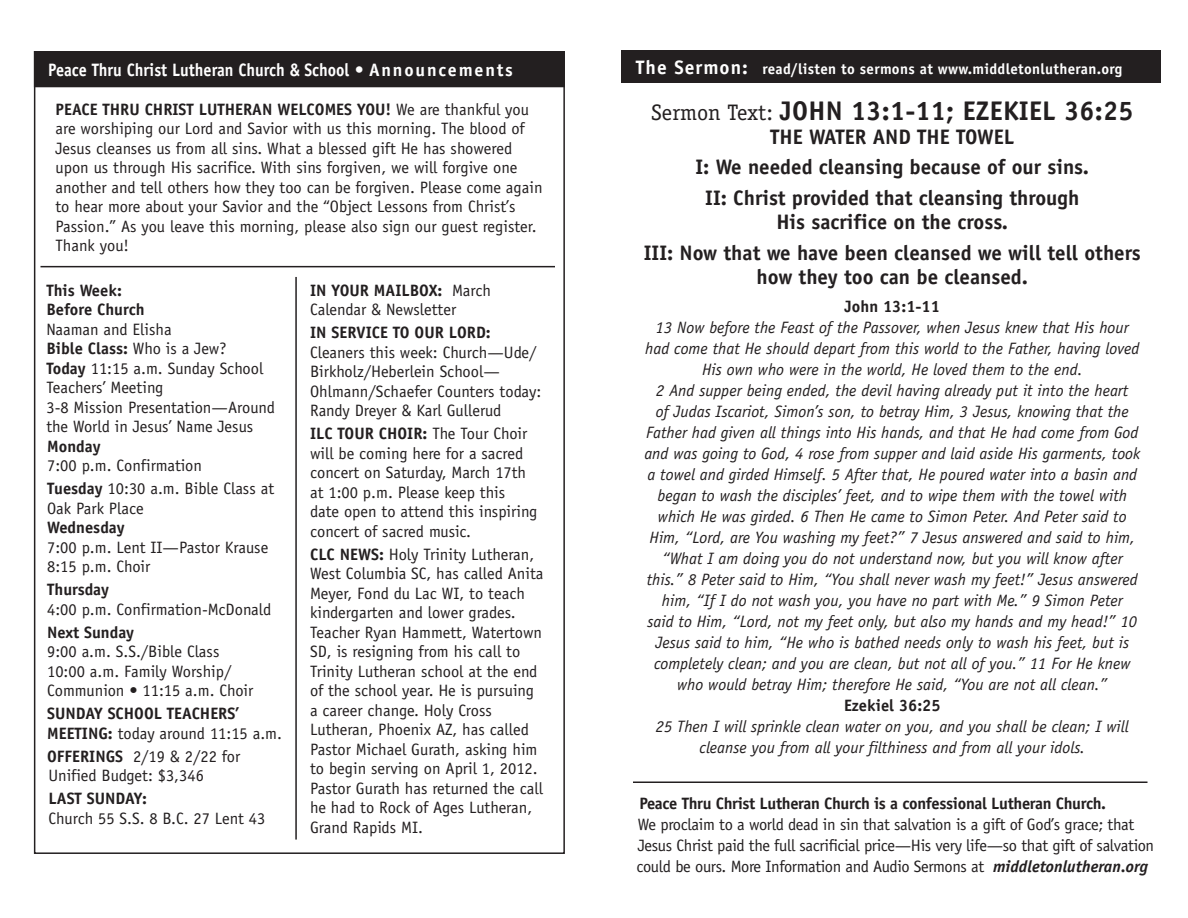
<style>
.page{position:relative;width:1188px;height:918px;background:#fff}
.page>*{position:absolute;margin:0;border:0;box-sizing:border-box;transform-origin:0 0}
.t1{font:700 27px "Officina Sans";letter-spacing:.01em;color:#231f20}
.t2{font:22.5px "Officina Serif";color:#231f20}
.t3{font:700 21px/24px "Officina Sans";color:#231f20;text-align:center}
.t4{font:700 18px "Officina Sans";color:#fff;scale:.9 1}
.scriputr_reading_hea{font:16.5px/19.5px "Officina Sans";color:#231f20}
.t5{font:italic 16.5px/21px "Officina Sans";color:#231f20;text-align:center}
.scriputr_reading_hea-2{font:16.5px/21px "Officina Sans";letter-spacing:-.02em;color:#231f20}
.scriputr_reading_hea-3{font:700 16.5px "Officina Sans";letter-spacing:-.02em;color:#231f20}
.scriputr_reading_hea-4{font:700 16.5px/19.5px "Officina Sans";color:#231f20}
.t6{font:700 15px "Officina Sans";letter-spacing:.02em;color:#fff}
.s1{font-weight:700}
.s2{font-weight:400}
.s3{font-size:19.5px}
.s4{font-family:"Officina Sans";font-weight:700;font-size:27px}
.s5{font-weight:700;font-style:italic}
</style>
<div class="page">
<div style="left:621px;top:50px;width:540px;height:33px;background:#231f20"></div>
<div style="left:35px;top:52px;width:529px;height:35px;background:#231f20"></div>
<div style="left:34px;top:51px;width:531px;height:36px;border:2px solid #231f20"></div>
<hr style="left:295px;top:277px;width:2px;height:563px;background:#231f20">
<hr style="left:40px;top:266px;width:515px;height:1px;background:#231f20">
<hr style="left:633px;top:782px;width:515px;height:1px;background:#231f20">
<p class="t4" style="left:48px;top:58px;width:518px">Peace Thru Christ Lutheran Church &amp; School • Announcements</p>
<p class="scriputr_reading_hea" style="left:56px;top:100px;width:489px"><span class="s1">PEACE THRU CHRIST LUTHERAN WELCOMES YOU!</span> We are thankful you are worshiping our Lord and Savior with us this morning. The blood of Jesus cleanses us from all sins. What a blessed gift He has showered upon us through His sacrifice. With sins forgiven, we will forgive one another and tell others how they too can be forgiven. Please come again to hear more about your Savior and the “Object Lessons from Christ’s Passion.” As you leave this morning, please also sign our guest register.<br>Thank you!</p>
<p class="scriputr_reading_hea" style="left:46px;top:281px;width:230px"><span class="s1">This Week:<br>Before Church<br></span>Naaman and Elisha<br><span class="s1">Bible Class:</span> Who is a Jew?<br><span class="s1">Today</span> 11:15 a.m. Sunday School<br>Teachers’ Meeting<br>3-8 Mission Presentation—Around the World in Jesus’ Name Jesus<br><span class="s1">Monday<br></span>7:00 p.m. Confirmation</p>
<p class="scriputr_reading_hea" style="left:47px;top:479px;width:228px"><span class="s1">Tuesday</span> 10:30 a.m. Bible Class at<br>Oak Park Place<br><span class="s1">Wednesday<br></span>7:00 p.m. Lent II—Pastor Krause<br>8:15 p.m. Choir</p>
<p class="scriputr_reading_hea" style="left:47px;top:580px;width:226px"><span class="s1">Thursday<br></span>4:00 p.m. Confirmation-McDonald</p>
<p class="scriputr_reading_hea" style="left:47px;top:623px;width:208px"><span class="s1">Next Sunday<br></span>9:00 a.m. S.S./Bible Class<br>10:00 a.m. Family Worship/<br>Communion • 11:15 a.m. Choir</p>
<p class="scriputr_reading_hea-4" style="left:47px;top:704px;width:236px">SUNDAY SCHOOL TEACHERS’<br>MEETING: <span class="s2">today around 11:15 a.m.</span></p>
<p class="scriputr_reading_hea" style="left:47px;top:747px;width:195px"><span class="s1">OFFERINGS</span> 2/19 &amp; 2/22 for<br>Unified Budget: $3,346</p>
<p class="scriputr_reading_hea" style="left:49px;top:789px;width:218px"><span class="s1">LAST SUNDAY:<br></span>Church 55 S.S. 8 B.C. 27 Lent 43</p>
<p class="scriputr_reading_hea" style="left:310px;top:281px;width:182px"><span class="s1">IN YOUR MAILBOX:</span> March<br>Calendar &amp; Newsletter</p>
<p class="scriputr_reading_hea" style="left:310px;top:323px;width:233px"><span class="s1">IN SERVICE TO OUR LORD:<br></span>Cleaners this week: Church—Ude/<br>Birkholz/Heberlein School—<br>Ohlmann/Schaefer Counters today:<br>Randy Dreyer &amp; Karl Gullerud</p>
<p class="scriputr_reading_hea" style="left:310px;top:424px;width:229px"><span class="s1">ILC TOUR CHOIR:</span> The Tour Choir will be coming here for a sacred concert on Saturday, March 17th at 1:00 p.m. Please keep this date open to attend this inspiring concert of sacred music.</p>
<p class="scriputr_reading_hea" style="left:310px;top:545px;width:235px"><span class="s1">CLC NEWS:</span> Holy Trinity Lutheran,<br>West Columbia SC, has called Anita<br>Meyer, Fond du Lac WI, to teach kindergarten and lower grades.<br>Teacher Ryan Hammett, Watertown<br>SD, is resigning from his call to<br>Trinity Lutheran school at the end of the school year. He is pursuing a career change. Holy Cross<br>Lutheran, Phoenix AZ, has called<br>Pastor Michael Gurath, asking him to begin serving on April 1, 2012.<br>Pastor Gurath has returned the call he had to Rock of Ages Lutheran,<br>Grand Rapids MI.</p>
<p class="t6" style="left:636px;top:60px;width:488px"><span class="s3">The Sermon:</span> read/listen to sermons at www.middletonlutheran.org</p>
<p class="t2" style="left:651px;top:99px;width:158px">Sermon Text: <span class="s4">John</span></p>
<p class="t1" style="left:851px;top:94px;width:153px">13:1-11; Ezekiel</p>
<p class="t1" style="left:1064px;top:94px;width:71px">36:25</p>
<p class="t3" style="left:770px;top:124px;width:246px">THE WATER AND THE TOWEL</p>
<p class="t3" style="left:696px;top:155px;width:395px">I: We needed cleansing because of our sins.</p>
<p class="t3" style="left:705px;top:186px;width:376px">II: Christ provided that cleansing through<br>His sacrifice on the cross.</p>
<p class="t3" style="left:644px;top:240px;width:498px">III: Now that we have been cleansed we will tell others how they too can be cleansed.</p>
<p class="scriputr_reading_hea-3" style="left:845px;top:296px;width:97px">John 13:1-11</p>
<p class="t5" style="left:645px;top:317px;width:496px">13 Now before the Feast of the Passover, when Jesus knew that His hour had come that He should depart from this world to the Father, having loved<br>His own who were in the world, He loved them to the end.</p>
<p class="t5" style="left:644px;top:380px;width:497px">2 And supper being ended, the devil having already put it into the heart<br>of Judas Iscariot, Simon’s son, to betray Him, 3 Jesus, knowing that the Father had given all things into His hands, and that He had come from God and was going to God, 4 rose from supper and laid aside His garments, took a towel and girded Himself. 5 After that, He poured water into a basin and began to wash the disciples’ feet, and to wipe them with the towel with which He was girded. 6 Then He came to Simon Peter. And Peter said to Him, “Lord, are You washing my feet?” 7 Jesus answered and said to him, “What I am doing you do not understand now, but you will know after this.” 8 Peter said to Him, “You shall never wash my feet!” Jesus answered him, “If I do not wash you, you have no part with Me.” 9 Simon Peter<br>said to Him, “Lord, not my feet only, but also my hands and my head!” 10<br>Jesus said to him, “He who is bathed needs only to wash his feet, but is completely clean; and you are clean, but not all of you.” 11 For He knew who would betray Him; therefore He said, “You are not all clean.”</p>
<p class="scriputr_reading_hea-4" style="left:844px;top:695px;width:98px">Ezekiel 36:25</p>
<p class="t5" style="left:656px;top:716px;width:474px">25 Then I will sprinkle clean water on you, and you shall be clean; I will cleanse you from all your filthiness and from all your idols.</p>
<p class="scriputr_reading_hea-3" style="left:639px;top:794px;width:468px">Peace Thru Christ Lutheran Church is a confessional Lutheran Church.</p>
<p class="scriputr_reading_hea-2" style="left:636px;top:814px;width:519px">We proclaim to a world dead in sin that salvation is a gift of God’s grace; that<br>Jesus Christ paid the full sacrificial price—His very life—so that gift of salvation could be ours. More Information and Audio Sermons at <span class="s5">middletonlutheran.org</span></p>
</div>
